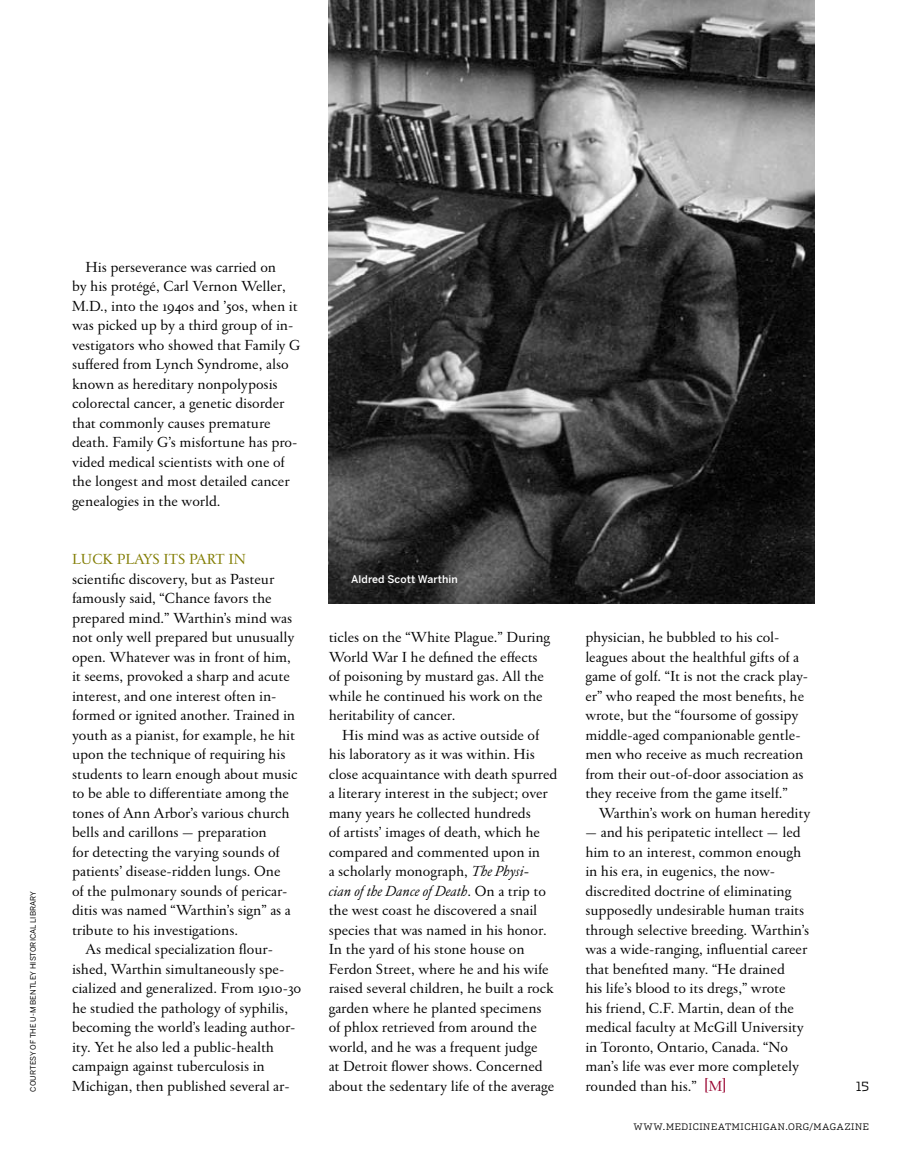
<style>
.page{position:relative;width:905px;height:1175px;background:#fff}
.page>*{position:absolute;margin:0;border:0;box-sizing:border-box;transform-origin:0 0}
.t1{font:15.75px/19.5px "Garamond FB Text";color:#000}
.t2{font:15.75px "Garamond FB Text";color:#817c00}
.t3{font:300 12.75px "Dispatch";color:#000}
.t4{font:500 10.5px "Benton Sans";letter-spacing:.01em;color:#fff}
.t5{font:300 9px "Dispatch";letter-spacing:.07em;color:#000}
.t6{font:7.5px "Benton Sans Regluar";letter-spacing:.01em;color:#000}
.s1{font-style:italic}
.s2{color:#98002e}
</style>
<div class="page">
<img style="left:328px;top:0;width:486px;height:603px">
<p class="t6" style="left:29px;top:1091px;width:202px;rotate:-90deg">Courtesy of the u-m bentley historical library</p>
<p class="t1" style="left:72px;top:258px;width:229px;text-indent:13px">His perseverance was carried on<br>by his protégé, Carl Vernon Weller, M.D., into the 1940s and ’50s, when it was picked up by a third group of in&shy;vestigators who showed that Family G suffered from Lynch Syndrome, also known as hereditary nonpolyposis colorectal cancer, a genetic disorder that commonly causes premature death. Family G’s misfortune has pro&shy;vided medical scientists with one of the longest and most detailed cancer genealogies in the world.</p>
<p class="t2" style="left:72px;top:551px;width:175px">Luc k plays its part in</p>
<p class="t1" style="left:72px;top:570px;width:204px">scientific discovery, but as Pasteur</p>
<p class="t1" style="left:72px;top:589px;width:201px">famously said, “Chance favors the</p>
<p class="t1" style="left:72px;top:609px;width:221px">prepared mind.” Warthin’s mind was</p>
<p class="t1" style="left:72px;top:628px;width:224px">not only well prepared but unusually</p>
<p class="t1" style="left:72px;top:648px;width:220px">open. Whatever was in front of him,</p>
<p class="t1" style="left:72px;top:667px;width:219px">it seems, provoked a sharp and acute</p>
<p class="t1" style="left:72px;top:687px;width:206px">interest, and one interest often in-</p>
<p class="t1" style="left:72px;top:706px;width:224px">formed or ignited another. Trained in</p>
<p class="t1" style="left:72px;top:726px;width:224px">youth as a pianist, for example, he hit</p>
<p class="t1" style="left:72px;top:745px;width:215px">upon the technique of requiring his</p>
<p class="t1" style="left:72px;top:765px;width:227px">students to learn enough about music</p>
<p class="t1" style="left:72px;top:784px;width:218px">to be able to differentiate among the</p>
<p class="t1" style="left:72px;top:804px;width:219px">tones of Ann Arbor’s various church</p>
<p class="t1" style="left:72px;top:823px;width:196px">bells and carillons — preparation</p>
<p class="t1" style="left:72px;top:843px;width:209px">for detecting the varying sounds of</p>
<p class="t1" style="left:72px;top:862px;width:210px">patients’ disease-ridden lungs. One</p>
<p class="t1" style="left:72px;top:882px;width:217px">of the pulmonary sounds of pericar-</p>
<p class="t1" style="left:72px;top:901px;width:220px">ditis was named “Warthin’s sign” as a</p>
<p class="t1" style="left:72px;top:921px;width:168px">tribute to his investigations.</p>
<p class="t1" style="left:85px;top:940px;width:189px">As medical specialization flour-</p>
<p class="t1" style="left:72px;top:960px;width:214px">ished, Warthin simultaneously spe-</p>
<p class="t1" style="left:72px;top:979px;width:231px">cialized and generalized. From 1910-30</p>
<p class="t1" style="left:72px;top:999px;width:217px">he studied the pathology of syphilis,</p>
<p class="t1" style="left:72px;top:1018px;width:225px">becoming the world’s leading author-</p>
<p class="t1" style="left:72px;top:1038px;width:203px">ity. Yet he also led a public-health</p>
<p class="t1" style="left:72px;top:1057px;width:194px">campaign against tuberculosis in</p>
<p class="t1" style="left:72px;top:1077px;width:219px">Michigan, then published several ar-</p>
<p class="t4" style="left:351px;top:573px;width:108px">Aldred Scott Warthin</p>
<p class="t1" style="left:329px;top:628px;width:223px">ticles on the “White Plague.” During<br>World War I he defined the effects of poisoning by mustard gas. All the while he continued his work on the heritability of cancer.</p>
<p class="t1" style="left:329px;top:726px;width:230px;text-indent:13px">His mind was as active outside of his laboratory as it was within. His close acquaintance with death spurred a literary interest in the subject; over many years he collected hundreds<br>of artists’ images of death, which he compared and commented upon in<br>a scholarly monograph, <span class="s1">The Physi-<br>cian of the Dance of Death</span>. On a trip to the west coast he discovered a snail species that was named in his honor.<br>In the yard of his stone house on Ferdon Street, where he and his wife raised several children, he built a rock garden where he planted specimens<br>of phlox retrieved from around the world, and he was a frequent judge<br>at Detroit flower shows. Concerned about the sedentary life of the average</p>
<p class="t1" style="left:585px;top:628px;width:224px">physician, he bubbled to his col&shy;leagues about the healthful gifts of a game of golf. “It is not the crack play&shy;er” who reaped the most benefits, he wrote, but the “foursome of gossipy middle-aged companionable gentle&shy;men who receive as much recreation from their out-of-door association as they receive from the game itself.”</p>
<p class="t1" style="left:599px;top:804px;width:213px">Warthin’s work on human heredity</p>
<p class="t1" style="left:585px;top:823px;width:225px">— and his peripatetic intellect — led him to an interest, common enough in his era, in eugenics, the now&shy;discredited doctrine of eliminating supposedly undesirable human traits through selective breeding. Warthin’s was a wide-ranging, influential career that benefited many. “He drained<br>his life’s blood to its dregs,” wrote<br>his friend, C.F. Martin, dean of the medical faculty at McGill University in Toronto, Ontario, Canada. “No man’s life was ever more completely rounded than his.” <span class="s2">[M ]</span></p>
<p class="t3" style="left:856px;top:1078px;width:14px">15</p>
<p class="t5" style="left:633px;top:1121px;width:237px">WWW.MEDICINEATMICHIGAN.ORG/MAGAZINE</p>
</div>
